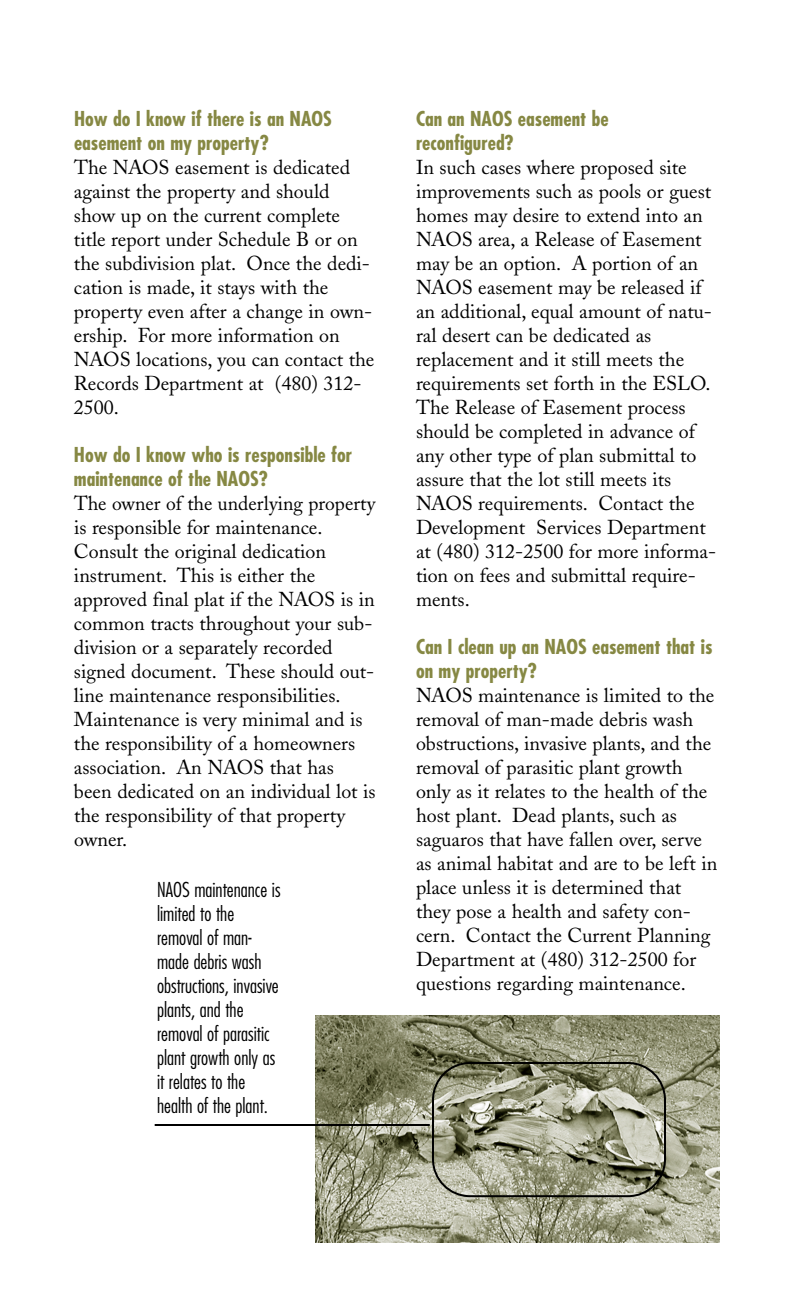
<style>
.page{position:relative;width:792px;height:1296px;background:#fff}
.page>*{position:absolute;margin:0;border:0;box-sizing:border-box;transform-origin:0 0}
.t1{font:20px/24px "Adobe Caslon";color:#000}
.t2{font:700 condensed 20px/24px "Futura";color:#868843}
.t3{font:300 condensed 20px/24px "Futura";color:#000}
</style>
<div class="page">
<img style="left:315px;top:1016px;width:405px;height:226px">
<svg style="left:432px;top:1062px;width:234px;height:135px;background:#969781"></svg>
<hr style="left:155px;top:1124px;width:275px;height:2px;background:#000">
<p class="t2" style="left:74px;top:109px;width:260px">How do I know if there is an NAOS easement on my property?</p>
<p class="t1" style="left:74px;top:158px;width:302px">The NAOS easement is dedicated against the property and should show up on the current complete title report under Schedule B or on the subdivision plat. Once the dedi&shy;cation is made, it stays with the property even after a change in own&shy;ership. For more information on<br>NAOS locations, you can contact the<br>Records Department at (480) 312-<br>2500.</p>
<p class="t2" style="left:74px;top:445px;width:280px">How do I know who is responsible for maintenance of the NAOS?</p>
<p class="t1" style="left:74px;top:494px;width:303px">The owner of the underlying property is responsible for maintenance.<br>Consult the original dedication instrument. This is either the approved final plat if the NAOS is in common tracts throughout your sub&shy;division or a separately recorded signed document. These should out&shy;line maintenance responsibilities.<br>Maintenance is very minimal and is the responsibility of a homeowners association. An NAOS that has been dedicated on an individual lot is the responsibility of that property owner.</p>
<p class="t3" style="left:157px;top:879px;width:125px">NAOS maintenance is limited to the removal of man&shy;made debris wash obstructions, invasive plants, and the removal of parasitic plant growth only as it relates to the health of the plant.</p>
<p class="t2" style="left:416px;top:109px;width:194px">Can an NAOS easement be reconfigured?</p>
<p class="t1" style="left:416px;top:158px;width:302px">In such cases where proposed site improvements such as pools or guest homes may desire to extend into an<br>NAOS area, a Release of Easement may be an option. A portion of an<br>NAOS easement may be released if an additional, equal amount of natu&shy;ral desert can be dedicated as replacement and it still meets the requirements set forth in the ESLO.<br>The Release of Easement process should be completed in advance of any other type of plan submittal to assure that the lot still meets its<br>NAOS requirements. Contact the<br>Development Services Department at (480) 312-2500 for more informa&shy;tion on fees and submittal require&shy;ments.</p>
<p class="t2" style="left:416px;top:637px;width:298px">Can I clean up an NAOS easement that is on my property?</p>
<p class="t1" style="left:416px;top:686px;width:303px">NAOS maintenance is limited to the removal of man-made debris wash obstructions, invasive plants, and the removal of parasitic plant growth only as it relates to the health of the host plant. Dead plants, such as saguaros that have fallen over, serve as animal habitat and are to be left in place unless it is determined that they pose a health and safety con&shy;cern. Contact the Current Planning Department at (480) 312-2500 for questions regarding maintenance.</p>
</div>
